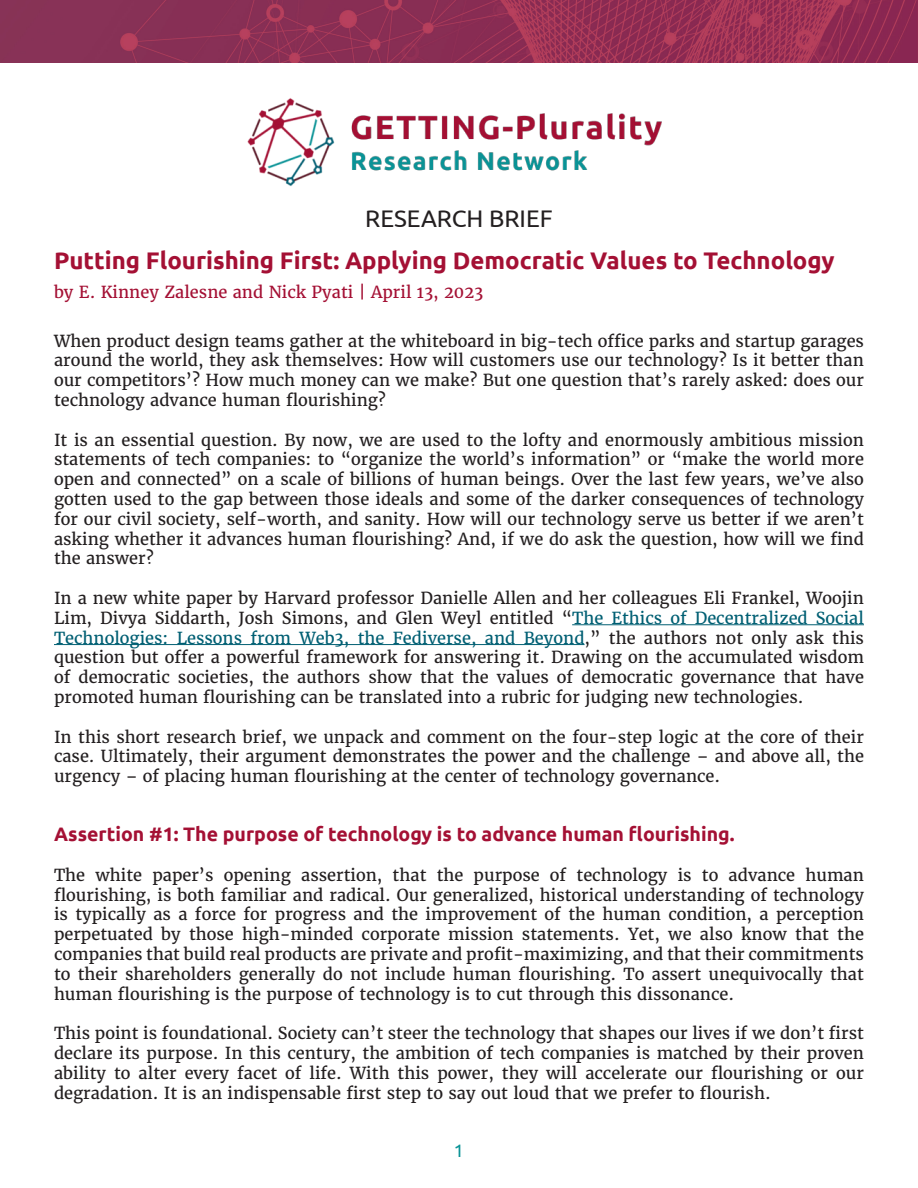
<style>
.page{position:relative;width:918px;height:1188px;background:#fff}
.page>*{position:absolute;margin:0;border:0;box-sizing:border-box;transform-origin:0 0}
.t1{font:700 24px "Ubuntu";color:#a41034}
.t2{font:24px "Ubuntu";color:#231f20}
.t3{font:700 19.5px "Ubuntu";color:#a41034}
.t4{font:18px "Ubuntu";color:#0a9396}
.Body_Text{font:16.5px/19.8px "Merriweather";color:#231f20;text-align:justify}
.t5{font:16.5px "Merriweather";color:#a41034}
.s1{color:#005f73}
</style>
<div class="page">
<img style="left:0;top:0;width:918px;height:63px">
<img style="left:247px;top:98px;width:415px;height:88px">
<hr style="left:572px;top:624px;width:292px;height:1px;background:#005f73">
<hr style="left:54px;top:644px;width:531px;height:1px;background:#005f73">
<p class="t2" style="left:365px;top:203px;width:189px">RESEARCH BRIEF</p>
<p class="t1" style="left:54px;top:246px;width:782px">Putting Flourishing First: Applying Democratic Values to Technology</p>
<p class="t5" style="left:54px;top:282px;width:431px">by E. Kinney Zalesne and Nick Pyati | April 13, 2023</p>
<p class="Body_Text" style="left:54px;top:331px;width:812px">When product design teams gather at the whiteboard in big-tech office parks and startup garages around the world, they ask themselves: How will customers use our technology? Is it better than our competitors’? How much money can we make? But one question that’s rarely asked: does our technology advance human flourishing?</p>
<p class="Body_Text" style="left:54px;top:430px;width:812px">It is an essential question. By now, we are used to the lofty and enormously ambitious mission statements of tech companies: to “organize the world’s information” or “make the world more open and connected” on a scale of billions of human beings. Over the last few years, we’ve also gotten used to the gap between those ideals and some of the darker consequences of technology for our civil society, self-worth, and sanity. How will our technology serve us better if we aren’t asking whether it advances human flourishing? And, if we do ask the question, how will we find the answer?</p>
<p class="Body_Text" style="left:54px;top:588px;width:812px">In a new white paper by Harvard professor Danielle Allen and her colleagues Eli Frankel, Woojin Lim, Divya Siddarth, Josh Simons, and Glen Weyl entitled “<span class="s1">The Ethics of Decentralized Social Technologies: Lessons from Web3, the Fediverse, and Beyond</span>,” the authors not only ask this question but offer a powerful framework for answering it. Drawing on the accumulated wisdom of democratic societies, the authors show that the values of democratic governance that have promoted human flourishing can be translated into a rubric for judging new technologies.</p>
<p class="Body_Text" style="left:54px;top:727px;width:812px">In this short research brief, we unpack and comment on the four-step logic at the core of their case. Ultimately, their argument demonstrates the power and the challenge – and above all, the urgency – of placing human flourishing at the center of technology governance.</p>
<p class="t3" style="left:54px;top:822px;width:682px">Assertion #1: The purpose of technology is to advance human flourishing.</p>
<p class="Body_Text" style="left:54px;top:865px;width:812px">The white paper’s opening assertion, that the purpose of technology is to advance human flourishing, is both familiar and radical. Our generalized, historical understanding of technology is typically as a force for progress and the improvement of the human condition, a perception perpetuated by those high-minded corporate mission statements. Yet, we also know that the companies that build real products are private and profit-maximizing, and that their commitments to their shareholders generally do not include human flourishing. To assert unequivocally that human flourishing is the purpose of technology is to cut through this dissonance.</p>
<p class="Body_Text" style="left:54px;top:1023px;width:812px">This point is foundational. Society can’t steer the technology that shapes our lives if we don’t first declare its purpose. In this century, the ambition of tech companies is matched by their proven ability to alter every facet of life. With this power, they will accelerate our flourishing or our degradation. It is an indispensable first step to say out loud that we prefer to flourish.</p>
<p class="t4" style="left:454px;top:1139px;width:12px">1</p>
</div>
